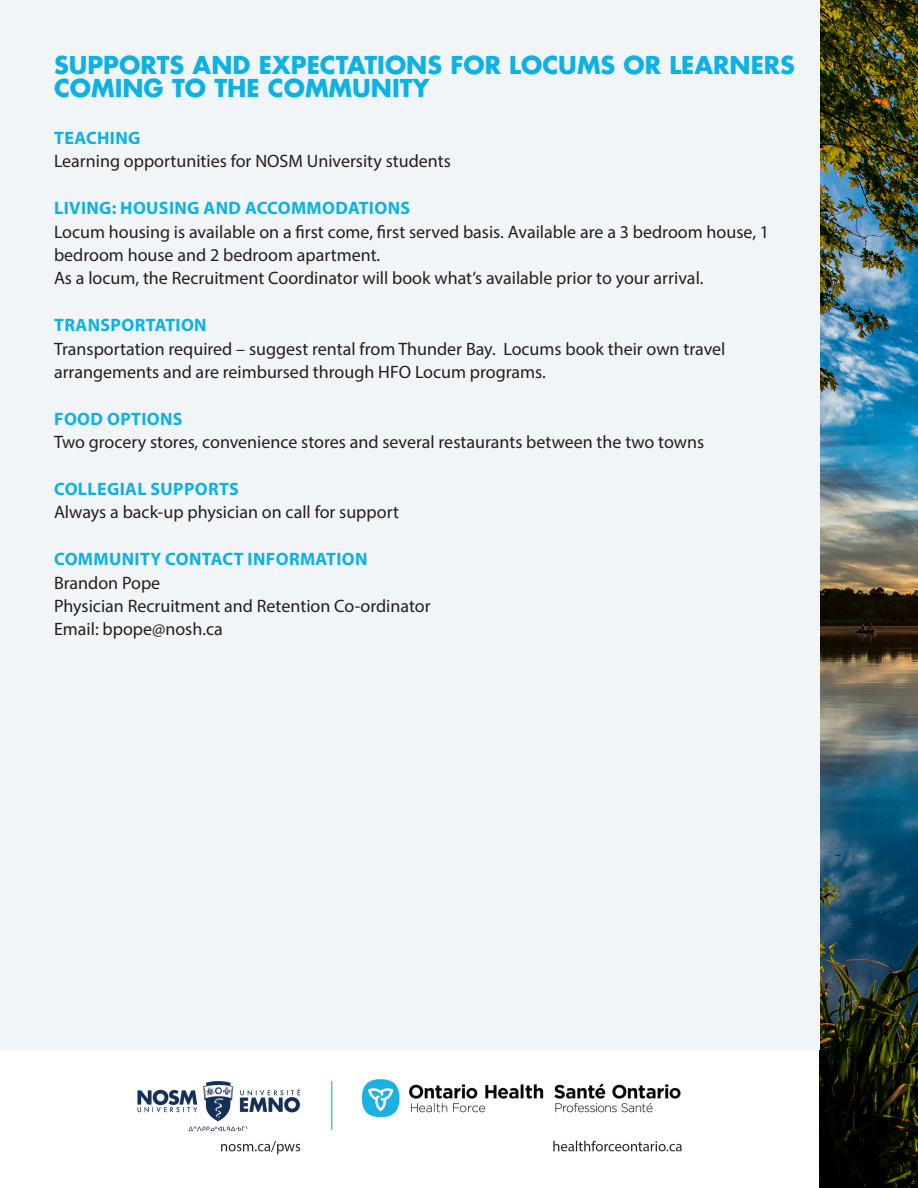
<style>
.page{position:relative;width:918px;height:1188px;background:#fff}
.page>*{position:absolute;margin:0;border:0;box-sizing:border-box;transform-origin:0 0}
.Heading{font:700 24px/23.4px "Futura Std";color:#0cb2e4}
.Text{font:18px/23.4px "Myriad Pro";color:#231f20}
.Subhead{font:700 18px "Myriad Pro";letter-spacing:.02em;color:#0cb2e4}
</style>
<div class="page">
<img style="left:820px;top:0;width:98px;height:1188px">
<div style="left:0;top:0;width:820px;height:1050px;background:#f2f5f7"></div>
<img style="left:137px;top:1079px;width:545px;height:76px">
<p class="Heading" style="left:54px;top:53px;width:743px">SUPPORTS AND EXPECTATIONS FOR LOCUMS OR LEARNERS<br>COMING TO THE COMMUNITY</p>
<p class="Subhead" style="left:54px;top:126px;width:88px">TEACHING</p>
<p class="Text" style="left:54px;top:149px;width:398px">Learning opportunities for NOSM University students</p>
<p class="Subhead" style="left:54px;top:196px;width:358px">LIVING: HOUSING AND ACCOMMODATIONS</p>
<p class="Text" style="left:54px;top:220px;width:717px">Locum housing is available on a first come, first served basis. Available are a 3 bedroom house, 1 bedroom house and 2 bedroom apartment.</p>
<p class="Text" style="left:54px;top:266px;width:651px">As a locum, the Recruitment Coordinator will book what’s available prior to your arrival.</p>
<p class="Subhead" style="left:54px;top:313px;width:154px">TRANSPORTATION</p>
<p class="Text" style="left:54px;top:337px;width:673px">Transportation required – suggest rental from Thunder Bay. Locums book their own travel arrangements and are reimbursed through HFO Locum programs.</p>
<p class="Subhead" style="left:54px;top:407px;width:130px">FOOD OPTIONS</p>
<p class="Text" style="left:54px;top:430px;width:652px">Two grocery stores, convenience stores and several restaurants between the two towns</p>
<p class="Subhead" style="left:54px;top:477px;width:186px">COLLEGIAL SUPPORTS</p>
<p class="Text" style="left:54px;top:500px;width:346px">Always a back-up physician on call for support</p>
<p class="Subhead" style="left:54px;top:547px;width:315px">COMMUNITY CONTACT INFORMATION</p>
<p class="Text" style="left:54px;top:571px;width:108px">Brandon Pope</p>
<p class="Text" style="left:54px;top:594px;width:378px">Physician Recruitment and Retention Co-ordinator</p>
<p class="Text" style="left:54px;top:617px;width:170px">Email: bpope@nosh.ca</p>
</div>
